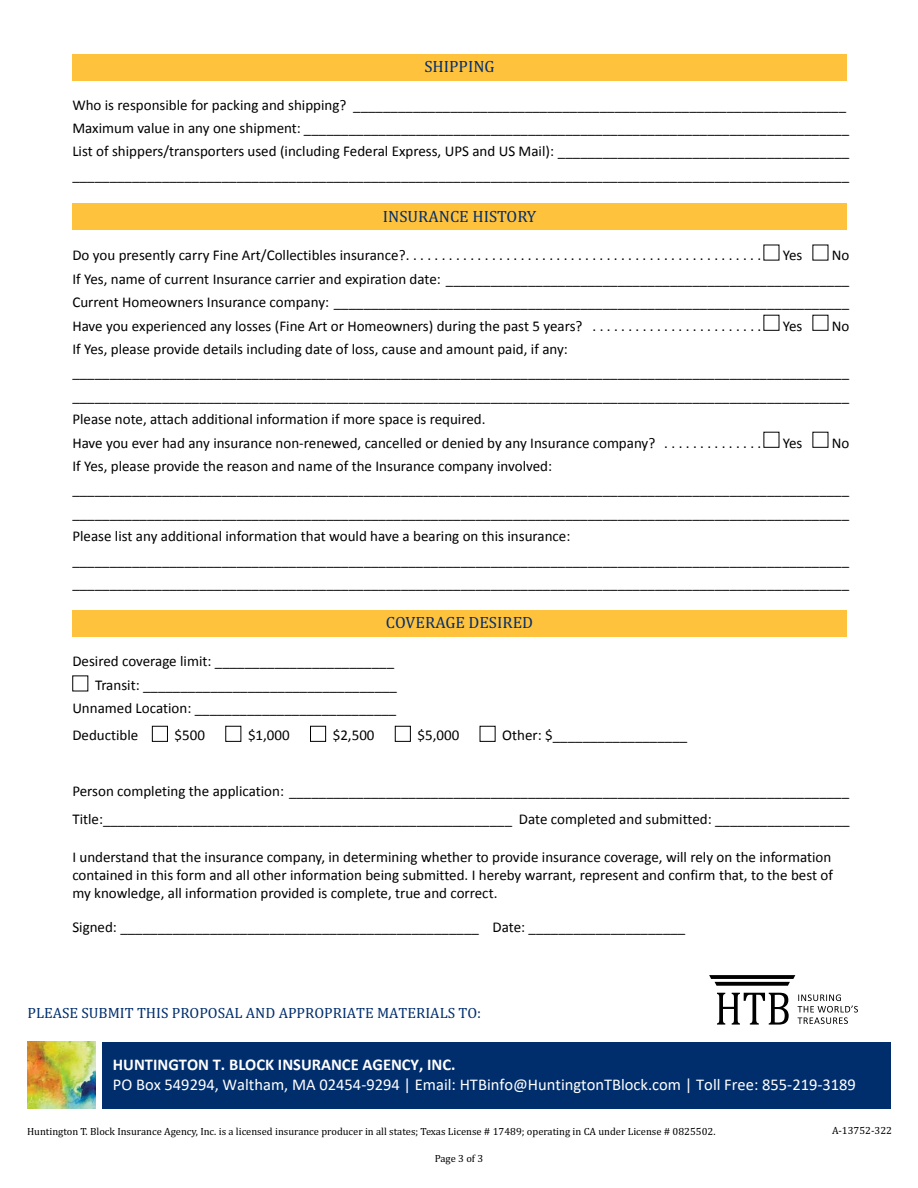
<style>
.page{position:relative;width:918px;height:1188px;background:#fff}
.page>*{position:absolute;margin:0;border:0;box-sizing:border-box;transform-origin:0 0}
.t1{font:16.5px "Calibri";color:#fff}
.t2{font:16.5px "Cambria";color:#002e6d}
.t3{font:700 16.5px "Calibri";color:#fff}
.t4{font:15px/23.4px "Calibri";color:#000}
.t5{font:15px "Cambria";color:#002e6d}
.t6{font:10.5px "Cambria";color:#000}
</style>
<div class="page">
<img style="left:27px;top:1042px;width:69px;height:66px">
<div style="left:102px;top:1042px;width:789px;height:66px;background:#002e6d"></div>
<svg style="left:798px;top:994px;width:60px;height:30px"></svg>
<svg style="left:709px;top:975px;width:86px;height:11px"></svg>
<svg style="left:717px;top:993px;width:72px;height:32px"></svg>
<div style="left:72px;top:203px;width:775px;height:27px;background:#ffc23d"></div>
<div style="left:72px;top:610px;width:775px;height:27px;background:#ffc23d"></div>
<div style="left:764px;top:315px;width:15px;height:16px;border:1px solid #000"></div>
<div style="left:813px;top:315px;width:15px;height:16px;border:1px solid #000"></div>
<div style="left:764px;top:432px;width:15px;height:16px;border:1px solid #000"></div>
<div style="left:813px;top:432px;width:15px;height:16px;border:1px solid #000"></div>
<div style="left:72px;top:676px;width:16px;height:15px;border:1px solid #000"></div>
<div style="left:152px;top:726px;width:16px;height:16px;border:1px solid #000"></div>
<div style="left:225px;top:726px;width:16px;height:16px;border:1px solid #000"></div>
<div style="left:310px;top:726px;width:16px;height:16px;border:1px solid #000"></div>
<div style="left:395px;top:726px;width:16px;height:16px;border:1px solid #000"></div>
<div style="left:480px;top:726px;width:16px;height:16px;border:1px solid #000"></div>
<div style="left:72px;top:54px;width:775px;height:27px;background:#ffc23d"></div>
<p class="t2" style="left:424px;top:57px;width:72px">SHIPPING</p>
<p class="t4" style="left:72px;top:92px;width:778px">Who is responsible for packing and shipping? __________________________________________________________________ Maximum value in any one shipment: _________________________________________________________________________ List of shippers/transporters used (including Federal Express, UPS and US Mail): _______________________________________ ________________________________________________________________________________________________________</p>
<p class="t2" style="left:383px;top:206px;width:155px">INSURANCE HISTORY</p>
<p class="t4" style="left:72px;top:243px;width:336px">Do you presently carry Fine Art/Collectibles insurance? .................................................</p>
<p class="t4" style="left:783px;top:243px;width:21px">Yes</p>
<p class="t4" style="left:72px;top:243px;width:778px;text-align:justify;text-indent:759px">No If Yes, name of current Insurance carrier and expiration date: ______________________________________________________ Current Homeowners Insurance company: _____________________________________________________________________ Have you experienced any losses (Fine Art or Homeowners) during the past 5 years? ........................</p>
<p class="t4" style="left:783px;top:314px;width:21px">Yes</p>
<p class="t4" style="left:832px;top:314px;width:19px">No</p>
<p class="t4" style="left:72px;top:337px;width:778px">If Yes, please provide details including date of loss, cause and amount paid, if any: ________________________________________________________________________________________________________ ________________________________________________________________________________________________________ Please note, attach additional information if more space is required.<br>Have you ever had any insurance non-renewed, cancelled or denied by any Insurance company? ..............</p>
<p class="t4" style="left:783px;top:431px;width:21px">Yes</p>
<p class="t4" style="left:832px;top:431px;width:19px">No</p>
<p class="t4" style="left:72px;top:454px;width:778px">If Yes, please provide the reason and name of the Insurance company involved: ________________________________________________________________________________________________________ ________________________________________________________________________________________________________ Please list any additional information that would have a bearing on this insurance: ________________________________________________________________________________________________________ ________________________________________________________________________________________________________</p>
<p class="t2" style="left:386px;top:613px;width:149px">COVERAGE DESIRED</p>
<p class="t4" style="left:72px;top:648px;width:326px;line-height:23.9px;text-align:right">Desired coverage limit: ________________________<br>Transit: __________________________________<br>Unnamed Location: ___________________________</p>
<p class="t4" style="left:72px;top:723px;width:68px">Deductible</p>
<p class="t4" style="left:175px;top:723px;width:32px">$500</p>
<p class="t4" style="left:248px;top:723px;width:43px">$1,000</p>
<p class="t4" style="left:333px;top:723px;width:43px">$2,500</p>
<p class="t4" style="left:418px;top:723px;width:43px">$5,000</p>
<p class="t4" style="left:502px;top:723px;width:187px">Other: $__________________</p>
<p class="t4" style="left:72px;top:777px;width:779px;line-height:27.6px">Person completing the application: ___________________________________________________________________________<br>Title:_______________________________________________________ Date completed and submitted: __________________</p>
<p class="t4" style="left:72px;top:848px;width:762px;line-height:18px;text-align:justify">I understand that the insurance company, in determining whether to provide insurance coverage, will rely on the information contained in this form and all other information being submitted. I hereby warrant, represent and confirm that, to the best of my knowledge, all information provided is complete, true and correct.</p>
<p class="t4" style="left:72px;top:915px;width:615px">Signed: ________________________________________________ Date: _____________________</p>
<p class="t5" style="left:28px;top:1004px;width:455px">PLEASE SUBMIT THIS PROPOSAL AND APPROPRIATE MATERIALS TO:</p>
<p class="t3" style="left:113px;top:1052px;width:344px">HUNTINGTON T. BLOCK INSURANCE AGENCY, INC.</p>
<p class="t1" style="left:113px;top:1073px;width:745px">PO Box 549294, Waltham, MA 02454-9294 | Email: HTBinfo@HuntingtonTBlock.com | Toll Free: 855-219-3189</p>
<p class="t6" style="left:27px;top:1125px;width:690px">Huntington T. Block Insurance Agency, Inc. is a licensed insurance producer in all states; Texas License # 17489; operating in CA under License # 0825502.</p>
<p class="t6" style="left:832px;top:1124px;width:61px">A-13752-322</p>
<p class="t6" style="left:435px;top:1152px;width:50px">Page 3 of 3</p>
</div>
